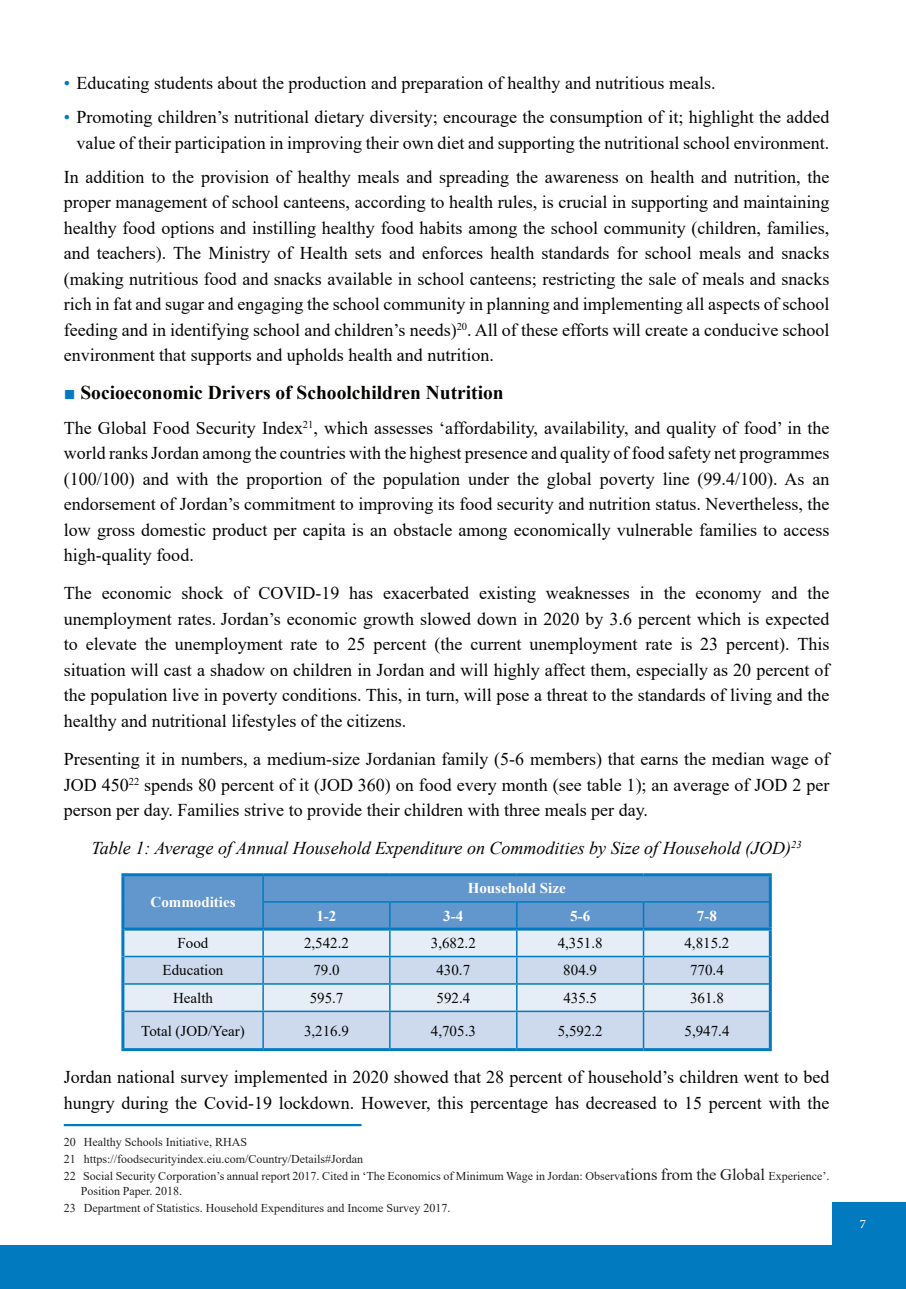
<style>
.page{position:relative;width:906px;height:1289px;background:#fff}
.page>*{position:absolute;margin:0;border:0;box-sizing:border-box;transform-origin:0 0}
.t1{font:700 19.5px "Times New Roman";color:#040503}
.t2{font:18px/25.5px "Times New Roman";color:#040503;text-align:justify}
.t3{font:italic 18px "Times New Roman";color:#040503}
.t4{font:18px "Adobe Arabic";color:#fff}
.t5{font:15px "Times New Roman";color:#040503}
.t6{font:700 15px "Times New Roman";color:#fff}
.t7{font:12px/17px "Times New Roman";color:#231f20}
.s1{color:#027abf}
.s2{font-size:16.5px}
</style>
<div class="page">
<div style="left:0;top:1245px;width:906px;height:43px;background:#027abf"></div>
<div style="left:833px;top:1201px;width:73px;height:44px;background:#027abf"></div>
<div style="left:124px;top:1012px;width:645px;height:36px;background:#cddaee"></div>
<svg style="left:124px;top:876px;width:645px;height:134px;background:#a4c3e3"></svg>
<hr style="left:124px;top:1010px;width:139px;height:2px;background:#027abf">
<hr style="left:263px;top:1010px;width:127px;height:2px;background:#027abf">
<hr style="left:262px;top:1012px;width:2px;height:36px;background:#027abf">
<hr style="left:390px;top:1010px;width:127px;height:2px;background:#027abf">
<hr style="left:389px;top:1012px;width:1px;height:36px;background:#027abf">
<hr style="left:517px;top:1010px;width:126px;height:2px;background:#027abf">
<hr style="left:516px;top:1012px;width:1px;height:36px;background:#027abf">
<hr style="left:643px;top:1010px;width:126px;height:2px;background:#027abf">
<hr style="left:643px;top:1012px;width:1px;height:36px;background:#027abf">
<hr style="left:121px;top:929px;width:3px;height:27px;background:#027abf">
<hr style="left:121px;top:956px;width:3px;height:27px;background:#027abf">
<hr style="left:121px;top:983px;width:3px;height:28px;background:#027abf">
<hr style="left:121px;top:1011px;width:3px;height:37px;background:#027abf">
<hr style="left:769px;top:930px;width:3px;height:26px;background:#027abf">
<hr style="left:769px;top:956px;width:3px;height:27px;background:#027abf">
<hr style="left:769px;top:983px;width:3px;height:28px;background:#027abf">
<hr style="left:769px;top:1011px;width:3px;height:37px;background:#027abf">
<hr style="left:121px;top:1048px;width:142px;height:3px;background:#027abf">
<hr style="left:263px;top:1048px;width:127px;height:3px;background:#027abf">
<hr style="left:390px;top:1048px;width:127px;height:3px;background:#027abf">
<hr style="left:517px;top:1048px;width:126px;height:3px;background:#027abf">
<hr style="left:643px;top:1048px;width:129px;height:3px;background:#027abf">
<hr style="left:121px;top:873px;width:142px;height:3px;background:#027abf">
<hr style="left:121px;top:876px;width:3px;height:25px;background:#027abf">
<hr style="left:121px;top:901px;width:3px;height:28px;background:#027abf">
<hr style="left:124px;top:927px;width:139px;height:3px;background:#027abf">
<hr style="left:263px;top:873px;width:127px;height:3px;background:#027abf">
<hr style="left:390px;top:873px;width:127px;height:3px;background:#027abf">
<hr style="left:517px;top:873px;width:126px;height:3px;background:#027abf">
<hr style="left:643px;top:873px;width:129px;height:3px;background:#027abf">
<hr style="left:769px;top:876px;width:3px;height:25px;background:#027abf">
<hr style="left:769px;top:901px;width:3px;height:26px;background:#027abf">
<hr style="left:263px;top:927px;width:127px;height:3px;background:#027abf">
<hr style="left:390px;top:927px;width:127px;height:3px;background:#027abf">
<hr style="left:517px;top:927px;width:126px;height:3px;background:#027abf">
<hr style="left:643px;top:927px;width:129px;height:3px;background:#027abf">
<hr style="left:64px;top:1123px;width:297px;height:3px;background:#027abf">
<p class="t2" style="left:64px;top:70px;width:653px"><span class="s1">•</span> Educating students about the production and preparation of healthy and nutritious meals.</p>
<p class="t2" style="left:64px;top:104px;width:767px;text-align:right"><span class="s1">•</span> Promoting children’s nutritional dietary diversity; encourage the consumption of it; highlight the added value of their participation in improving their own diet and supporting the nutritional school environment.</p>
<p class="t2" style="left:64px;top:163px;width:767px">In addition to the provision of healthy meals and spreading the awareness on health and nutrition, the proper management of school canteens, according to health rules, is crucial in supporting and maintaining healthy food options and instilling healthy food habits among the school community (children, families, and teachers). The Ministry of Health sets and enforces health standards for school meals and snacks (making nutritious food and snacks available in school canteens; restricting the sale of meals and snacks rich in fat and sugar and engaging the school community in planning and implementing all aspects of school feeding and in identifying school and children’s needs)<sup>20</sup>. All of these efforts will create a conducive school environment that supports and upholds health and nutrition.</p>
<p class="t1" style="left:64px;top:379px;width:441px"><span class="s1">■</span> Socioeconomic Drivers of Schoolchildren Nutrition</p>
<p class="t2" style="left:64px;top:414px;width:767px">The Global Food Security Index<sup>21</sup>, which assesses ‘affordability, availability, and quality of food’ in the world ranks Jordan among the countries with the highest presence and quality of food safety net programmes (100/100) and with the proportion of the population under the global poverty line (99.4/100). As an endorsement of Jordan’s commitment to improving its food security and nutrition status. Nevertheless, the low gross domestic product per capita is an obstacle among economically vulnerable families to access high-quality food.</p>
<p class="t2" style="left:64px;top:580px;width:767px">The economic shock of COVID-19 has exacerbated existing weaknesses in the economy and the unemployment rates. Jordan’s economic growth slowed down in 2020 by 3.6 percent which is expected to elevate the unemployment rate to 25 percent (the current unemployment rate is 23 percent). This situation will cast a shadow on children in Jordan and will highly affect them, especially as 20 percent of the population live in poverty conditions. This, in turn, will pose a threat to the standards of living and the healthy and nutritional lifestyles of the citizens.</p>
<p class="t2" style="left:64px;top:745px;width:767px">Presenting it in numbers, a medium-size Jordanian family (5-6 members) that earns the median wage of JOD 450<sup>22</sup> spends 80 percent of it (JOD 360) on food every month (see table 1); an average of JOD 2 per person per day. Families strive to provide their children with three meals per day.</p>
<p class="t3" style="left:91px;top:836px;width:711px">Table 1: Average of Annual Household Expenditure on Commodities by Size of Household (JOD)<sup>23</sup></p>
<p class="t6" style="left:150px;top:891px;width:86px">Commodities</p>
<p class="t6" style="left:468px;top:877px;width:99px">Household Size</p>
<p class="t6" style="left:316px;top:904px;width:21px">1-2</p>
<p class="t6" style="left:443px;top:904px;width:21px">3-4</p>
<p class="t6" style="left:570px;top:904px;width:21px">5-6</p>
<p class="t6" style="left:697px;top:904px;width:21px">7-8</p>
<p class="t5" style="left:178px;top:932px;width:32px">Food</p>
<p class="t5" style="left:304px;top:932px;width:46px">2,542.2</p>
<p class="t5" style="left:431px;top:932px;width:46px">3,682.2</p>
<p class="t5" style="left:557px;top:932px;width:46px">4,351.8</p>
<p class="t5" style="left:684px;top:932px;width:46px">4,815.2</p>
<p class="t5" style="left:163px;top:959px;width:62px">Education</p>
<p class="t5" style="left:313px;top:959px;width:28px">79.0</p>
<p class="t5" style="left:436px;top:959px;width:35px">430.7</p>
<p class="t5" style="left:563px;top:959px;width:35px">804.9</p>
<p class="t5" style="left:690px;top:959px;width:35px">770.4</p>
<p class="t5" style="left:173px;top:987px;width:41px">Health</p>
<p class="t5" style="left:310px;top:987px;width:35px">595.7</p>
<p class="t5" style="left:436px;top:987px;width:35px">592.4</p>
<p class="t5" style="left:563px;top:987px;width:35px">435.5</p>
<p class="t5" style="left:690px;top:987px;width:35px">361.8</p>
<p class="t5" style="left:141px;top:1020px;width:105px">Total (JOD/Year)</p>
<p class="t5" style="left:304px;top:1020px;width:46px">3,216.9</p>
<p class="t5" style="left:431px;top:1020px;width:46px">4,705.3</p>
<p class="t5" style="left:558px;top:1020px;width:46px">5,592.2</p>
<p class="t5" style="left:684px;top:1020px;width:46px">5,947.4</p>
<p class="t2" style="left:64px;top:1064px;width:767px">Jordan national survey implemented in 2020 showed that 28 percent of household’s children went to bed hungry during the Covid-19 lockdown. However, this percentage has decreased to 15 percent with the</p>
<p class="t7" style="left:64px;top:1133px;width:767px">20 Healthy Schools Initiative, RHAS<br>21 https://foodsecurityindex.eiu.com/Country/Details#Jordan<br>22 Social Security Corporation’s annual report 2017. Cited in ‘The Economics of Minimum Wage in Jordan: Observa<span class="s2">tions from the Global</span> Experience’.</p>
<p class="t7" style="left:64px;top:1182px;width:388px;text-indent:17px">Position Paper. 2018.<br>23 Department of Statistics. Household Expenditures and Income Survey 2017.</p>
<p class="t4" style="left:860px;top:1210px;width:8px">7</p>
</div>
